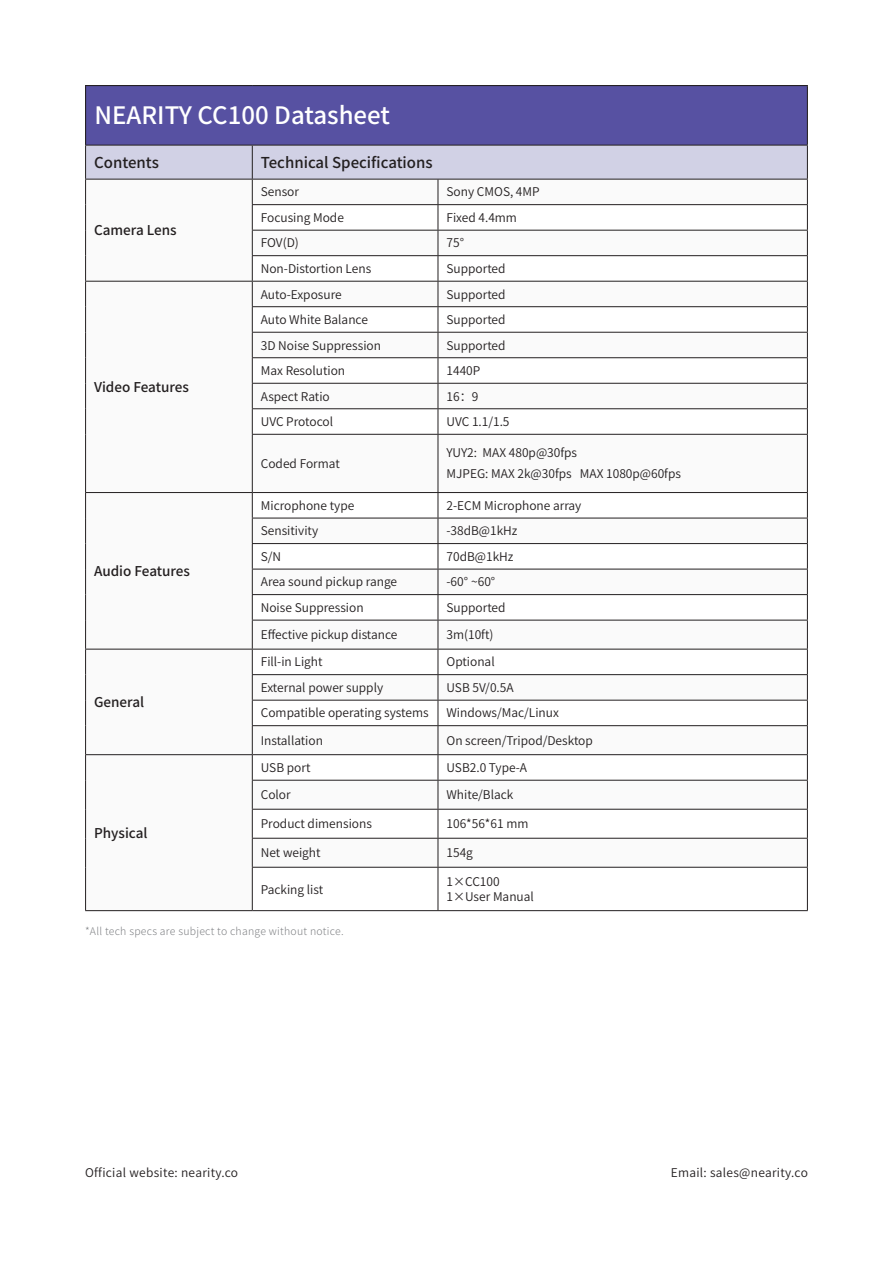
<style>
.page{position:relative;width:893px;height:1263px;background:#fff}
.page>*{position:absolute;margin:0;border:0;box-sizing:border-box;transform-origin:0 0}
.段落样式1{font:500 24px "Source Han Sans CN";color:#fff}
.t1{font:500 15px "Source Han Sans CN";color:#231f20}
.t2{font:500 13.5px "Source Han Sans CN";color:#231f20}
.t3{font:12px/21px "Source Han Sans CN";color:#231f20}
.t4{font:12px "Source Han Sans CN";letter-spacing:.025em;color:#231f20}
.t5{font:300 10.5px "Source Han Sans CN";letter-spacing:.025em;color:#808285}
</style>
<div class="page">
<div style="left:86px;top:86px;width:721px;height:59px;background:#5751a2"></div>
<svg style="left:86px;top:434px;width:721px;height:476px"></svg>
<hr style="left:85px;top:85px;width:167px;height:1px;background:#231f20">
<hr style="left:85px;top:86px;width:1px;height:59px;background:#231f20">
<hr style="left:252px;top:85px;width:186px;height:1px;background:#231f20">
<hr style="left:438px;top:85px;width:370px;height:1px;background:#231f20">
<hr style="left:807px;top:86px;width:1px;height:59px;background:#231f20">
<svg style="left:85px;top:145px;width:723px;height:289px"></svg>
<hr style="left:85px;top:434px;width:1px;height:58px;background:#231f20">
<hr style="left:252px;top:434px;width:186px;height:1px;background:#231f20">
<hr style="left:252px;top:435px;width:1px;height:57px;background:#231f20">
<hr style="left:438px;top:434px;width:370px;height:1px;background:#231f20">
<hr style="left:438px;top:435px;width:1px;height:57px;background:#231f20">
<hr style="left:807px;top:435px;width:1px;height:57px;background:#231f20">
<hr style="left:85px;top:492px;width:167px;height:1px;background:#231f20">
<hr style="left:252px;top:492px;width:186px;height:1px;background:#231f20">
<hr style="left:438px;top:492px;width:370px;height:1px;background:#231f20">
<hr style="left:252px;top:518px;width:186px;height:1px;background:#231f20">
<hr style="left:438px;top:518px;width:370px;height:1px;background:#231f20">
<hr style="left:252px;top:543px;width:186px;height:1px;background:#231f20">
<hr style="left:438px;top:543px;width:370px;height:1px;background:#231f20">
<hr style="left:252px;top:569px;width:186px;height:1px;background:#231f20">
<hr style="left:438px;top:569px;width:370px;height:1px;background:#231f20">
<hr style="left:252px;top:594px;width:186px;height:1px;background:#231f20">
<hr style="left:438px;top:594px;width:370px;height:1px;background:#231f20">
<hr style="left:252px;top:620px;width:186px;height:1px;background:#231f20">
<hr style="left:438px;top:620px;width:370px;height:1px;background:#231f20">
<hr style="left:85px;top:649px;width:167px;height:1px;background:#231f20">
<hr style="left:252px;top:649px;width:186px;height:1px;background:#231f20">
<hr style="left:438px;top:649px;width:370px;height:1px;background:#231f20">
<hr style="left:252px;top:674px;width:186px;height:1px;background:#231f20">
<hr style="left:438px;top:674px;width:370px;height:1px;background:#231f20">
<hr style="left:252px;top:700px;width:186px;height:1px;background:#231f20">
<hr style="left:438px;top:700px;width:370px;height:1px;background:#231f20">
<hr style="left:252px;top:725px;width:186px;height:1px;background:#231f20">
<hr style="left:438px;top:725px;width:370px;height:1px;background:#231f20">
<hr style="left:85px;top:754px;width:167px;height:1px;background:#231f20">
<hr style="left:252px;top:754px;width:186px;height:1px;background:#231f20">
<hr style="left:438px;top:754px;width:370px;height:1px;background:#231f20">
<hr style="left:252px;top:780px;width:186px;height:1px;background:#231f20">
<hr style="left:438px;top:780px;width:370px;height:1px;background:#231f20">
<hr style="left:252px;top:809px;width:186px;height:1px;background:#231f20">
<hr style="left:438px;top:809px;width:370px;height:1px;background:#231f20">
<svg style="left:85px;top:493px;width:1px;height:374px"></svg>
<hr style="left:252px;top:838px;width:186px;height:1px;background:#231f20">
<svg style="left:252px;top:493px;width:1px;height:374px"></svg>
<hr style="left:438px;top:838px;width:370px;height:1px;background:#231f20">
<svg style="left:438px;top:493px;width:1px;height:374px"></svg>
<svg style="left:807px;top:493px;width:1px;height:374px"></svg>
<hr style="left:85px;top:867px;width:1px;height:43px;background:#231f20">
<hr style="left:252px;top:867px;width:186px;height:1px;background:#231f20">
<hr style="left:252px;top:868px;width:1px;height:42px;background:#231f20">
<hr style="left:438px;top:867px;width:370px;height:1px;background:#231f20">
<hr style="left:438px;top:868px;width:1px;height:42px;background:#231f20">
<hr style="left:807px;top:868px;width:1px;height:42px;background:#231f20">
<hr style="left:85px;top:910px;width:167px;height:1px;background:#231f20">
<hr style="left:252px;top:910px;width:186px;height:1px;background:#231f20">
<hr style="left:438px;top:910px;width:370px;height:1px;background:#231f20">
<p class="段落样式1" style="left:95px;top:103px;width:297px">NEARITY CC100 Datasheet</p>
<p class="t1" style="left:94px;top:155px;width:66px">Contents</p>
<p class="t1" style="left:261px;top:155px;width:173px">Technical Specifications</p>
<p class="t2" style="left:94px;top:223px;width:84px">Camera Lens</p>
<p class="t2" style="left:94px;top:380px;width:96px">Video Features</p>
<p class="t2" style="left:94px;top:564px;width:98px">Audio Features</p>
<p class="t2" style="left:94px;top:695px;width:52px">General</p>
<p class="t2" style="left:94px;top:826px;width:55px">Physical</p>
<p class="t3" style="left:261px;top:181px;width:40px">Sensor</p>
<p class="t3" style="left:446px;top:181px;width:95px">Sony CMOS, 4MP</p>
<p class="t3" style="left:261px;top:207px;width:85px">Focusing Mode</p>
<p class="t3" style="left:446px;top:207px;width:72px">Fixed 4.4mm</p>
<p class="t3" style="left:261px;top:232px;width:40px">FOV(D)</p>
<p class="t3" style="left:446px;top:232px;width:19px">75°</p>
<p class="t3" style="left:261px;top:258px;width:112px">Non-Distortion Lens</p>
<p class="t3" style="left:446px;top:258px;width:61px">Supported</p>
<p class="t3" style="left:261px;top:283px;width:82px">Auto-Exposure</p>
<p class="t3" style="left:446px;top:283px;width:61px">Supported</p>
<p class="t3" style="left:261px;top:309px;width:109px">Auto White Balance</p>
<p class="t3" style="left:446px;top:309px;width:61px">Supported</p>
<p class="t3" style="left:261px;top:334px;width:122px">3D Noise Suppression</p>
<p class="t3" style="left:446px;top:334px;width:61px">Supported</p>
<p class="t3" style="left:261px;top:360px;width:86px">Max Resolution</p>
<p class="t3" style="left:446px;top:360px;width:35px">1440P</p>
<p class="t3" style="left:261px;top:385px;width:71px">Aspect Ratio</p>
<p class="t3" style="left:446px;top:385px;width:33px">16：9</p>
<p class="t3" style="left:261px;top:411px;width:74px">UVC Protocol</p>
<p class="t3" style="left:446px;top:411px;width:65px">UVC 1.1/1.5</p>
<p class="t3" style="left:261px;top:453px;width:80px">Coded Format</p>
<p class="t3" style="left:446px;top:442px;width:236px">YUY2: MAX 480p@30fps<br>MJPEG: MAX 2k@30fps MAX 1080p@60fps</p>
<p class="t3" style="left:261px;top:495px;width:95px">Microphone type</p>
<p class="t3" style="left:446px;top:495px;width:136px">2-ECM Microphone array</p>
<p class="t3" style="left:261px;top:520px;width:59px">Sensitivity</p>
<p class="t3" style="left:446px;top:520px;width:73px">-38dB@1kHz</p>
<p class="t3" style="left:261px;top:546px;width:22px">S/N</p>
<p class="t3" style="left:446px;top:546px;width:68px">70dB@1kHz</p>
<p class="t3" style="left:261px;top:571px;width:138px">Area sound pickup range</p>
<p class="t3" style="left:446px;top:571px;width:50px">-60° ~60°</p>
<p class="t3" style="left:261px;top:597px;width:104px">Noise Suppression</p>
<p class="t3" style="left:446px;top:597px;width:61px">Supported</p>
<p class="t3" style="left:261px;top:624px;width:138px">Effective pickup distance</p>
<p class="t3" style="left:446px;top:624px;width:48px">3m(10ft)</p>
<p class="t3" style="left:261px;top:651px;width:63px">Fill-in Light</p>
<p class="t3" style="left:446px;top:651px;width:50px">Optional</p>
<p class="t3" style="left:261px;top:677px;width:124px">External power supply</p>
<p class="t3" style="left:446px;top:677px;width:69px">USB 5V/0.5A</p>
<p class="t3" style="left:261px;top:702px;width:169px">Compatible operating systems</p>
<p class="t3" style="left:446px;top:702px;width:114px">Windows/Mac/Linux</p>
<p class="t3" style="left:261px;top:730px;width:64px">Installation</p>
<p class="t3" style="left:446px;top:730px;width:148px">On screen/Tripod/Desktop</p>
<p class="t3" style="left:261px;top:757px;width:51px">USB port</p>
<p class="t3" style="left:446px;top:757px;width:82px">USB2.0 Type-A</p>
<p class="t3" style="left:261px;top:784px;width:31px">Color</p>
<p class="t3" style="left:446px;top:784px;width:68px">White/Black</p>
<p class="t3" style="left:261px;top:813px;width:113px">Product dimensions</p>
<p class="t3" style="left:446px;top:813px;width:83px">106*56*61 mm</p>
<p class="t3" style="left:261px;top:842px;width:61px">Net weight</p>
<p class="t3" style="left:446px;top:842px;width:28px">154g</p>
<p class="t3" style="left:261px;top:878px;width:64px">Packing list</p>
<p class="t3" style="left:446px;top:871px;width:55px">1×CC100</p>
<p class="t3" style="left:446px;top:886px;width:89px">1×User Manual</p>
<p class="t5" style="left:85px;top:926px;width:260px">*All tech specs are subject to change without notice.</p>
<p class="t4" style="left:85px;top:1166px;width:155px">Official website: nearity.co</p>
<p class="t4" style="left:671px;top:1166px;width:139px">Email: sales@nearity.co</p>
</div>
